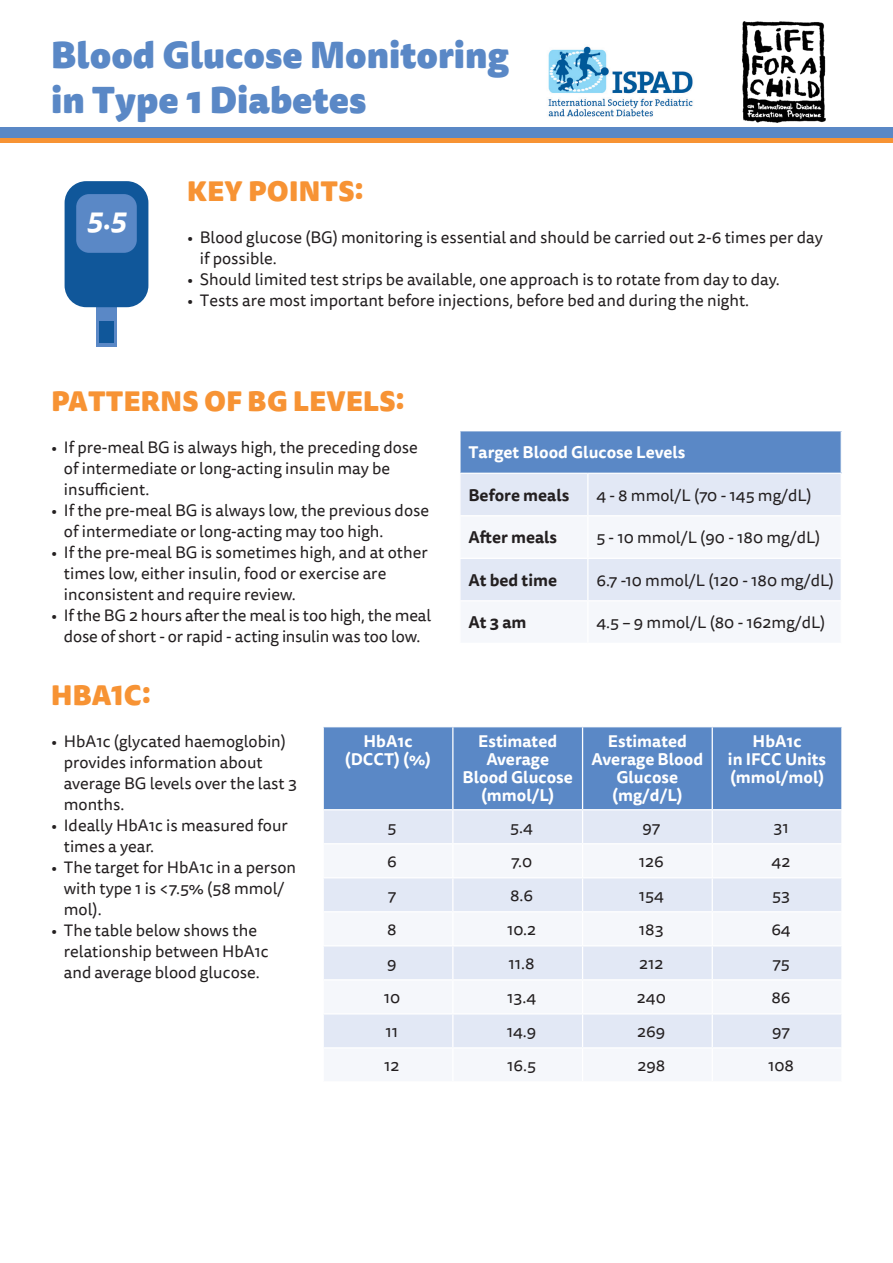
<style>
.page{position:relative;width:893px;height:1263px;background:#fff}
.page>*{position:absolute;margin:0;border:0;box-sizing:border-box;transform-origin:0 0}
.t1{font:900 36px/45px "Tisa Sans OT";color:#5a88c6}
.t2{font:italic 700 29.7px "Tisa Sans OT";color:#fff}
.t3{font:900 27px "Tisa Sans OT";letter-spacing:.01em;color:#f79334}
.t4{font:16.5px/21px "Tisa Sans OT";color:#231f20}
.t5{font:700 16.5px/18px "Tisa Sans OT";color:#fff;text-align:center}
.t6{font:700 16.5px "Tisa Sans OT";color:#231f20}
</style>
<div class="page">
<img style="left:536px;top:46px;width:170px;height:82px">
<div style="left:0;top:133px;width:893px;height:9px;background:#f79334"></div>
<div style="left:0;top:128px;width:893px;height:10px;background:#5a88c6"></div>
<img style="left:742px;top:22px;width:83px;height:101px">
<div style="left:460px;top:431px;width:381px;height:42px;background:#5a88c6"></div>
<div style="left:461px;top:474px;width:380px;height:41px;background:#e2e8f5"></div>
<div style="left:461px;top:559px;width:380px;height:41px;background:#e2e8f5"></div>
<hr style="left:587px;top:474px;width:1px;height:41px;background:#fff">
<hr style="left:587px;top:559px;width:1px;height:41px;background:#fff">
<hr style="left:459px;top:431px;width:2px;height:42px;background:#fff">
<div style="left:324px;top:727px;width:517px;height:82px;background:#5a88c6"></div>
<div style="left:324px;top:810px;width:517px;height:33px;background:#e2e8f5"></div>
<svg style="left:324px;top:878px;width:517px;height:169px;fill:#e2e8f5"></svg>
<hr style="left:452px;top:727px;width:1px;height:82px;background:#fff">
<hr style="left:452px;top:810px;width:1px;height:33px;background:#fff">
<hr style="left:582px;top:810px;width:1px;height:33px;background:#fff">
<hr style="left:712px;top:810px;width:1px;height:33px;background:#fff">
<hr style="left:452px;top:878px;width:1px;height:33px;background:#fff">
<hr style="left:582px;top:878px;width:1px;height:33px;background:#fff">
<hr style="left:712px;top:878px;width:1px;height:33px;background:#fff">
<hr style="left:323px;top:911px;width:130px;height:1px;background:#fff">
<hr style="left:453px;top:911px;width:130px;height:1px;background:#fff">
<hr style="left:452px;top:912px;width:1px;height:33px;background:#fff">
<hr style="left:583px;top:911px;width:129px;height:1px;background:#fff">
<hr style="left:582px;top:912px;width:1px;height:33px;background:#fff">
<hr style="left:712px;top:911px;width:131px;height:1px;background:#fff">
<hr style="left:712px;top:912px;width:1px;height:33px;background:#fff">
<hr style="left:323px;top:945px;width:130px;height:1px;background:#fff">
<hr style="left:453px;top:945px;width:130px;height:1px;background:#fff">
<hr style="left:452px;top:946px;width:1px;height:33px;background:#fff">
<hr style="left:583px;top:945px;width:129px;height:1px;background:#fff">
<hr style="left:582px;top:946px;width:1px;height:33px;background:#fff">
<hr style="left:712px;top:945px;width:131px;height:1px;background:#fff">
<hr style="left:712px;top:946px;width:1px;height:33px;background:#fff">
<hr style="left:323px;top:979px;width:130px;height:1px;background:#fff">
<hr style="left:453px;top:979px;width:130px;height:1px;background:#fff">
<hr style="left:452px;top:980px;width:1px;height:33px;background:#fff">
<hr style="left:583px;top:979px;width:129px;height:1px;background:#fff">
<hr style="left:582px;top:980px;width:1px;height:33px;background:#fff">
<hr style="left:712px;top:979px;width:131px;height:1px;background:#fff">
<hr style="left:712px;top:980px;width:1px;height:33px;background:#fff">
<hr style="left:323px;top:1013px;width:130px;height:1px;background:#fff">
<hr style="left:453px;top:1013px;width:130px;height:1px;background:#fff">
<hr style="left:452px;top:1014px;width:1px;height:33px;background:#fff">
<hr style="left:583px;top:1013px;width:129px;height:1px;background:#fff">
<hr style="left:582px;top:1014px;width:1px;height:33px;background:#fff">
<hr style="left:712px;top:1013px;width:131px;height:1px;background:#fff">
<hr style="left:712px;top:1014px;width:1px;height:33px;background:#fff">
<hr style="left:582px;top:727px;width:1px;height:82px;background:#fff">
<hr style="left:712px;top:727px;width:1px;height:82px;background:#fff">
<div style="left:96px;top:299px;width:21px;height:48px;background:#5a88c6"></div>
<div style="left:65px;top:181px;width:83px;height:126px;background:#10579a;border-radius:22px"></div>
<div style="left:76px;top:194px;width:61px;height:59px;background:#5a88c6;border-radius:13px"></div>
<div style="left:99px;top:321px;width:15px;height:21px;background:#10579a"></div>
<p class="t1" style="left:51px;top:34px;width:460px">Blood Glucose Monitoring in Type 1 Diabetes</p>
<p class="t2" style="left:87px;top:199px;width:41px">5.5</p>
<p class="t3" style="left:187px;top:173px;width:178px">KEY POINTS:</p>
<p class="t4" style="left:200px;top:228px;width:624px;text-indent:-13px">• Blood glucose (BG) monitoring is essential and should be carried out 2-6 times per day if possible.</p>
<p class="t4" style="left:187px;top:270px;width:594px">• Should limited test strips be available, one approach is to rotate from day to day.</p>
<p class="t4" style="left:187px;top:291px;width:564px">• Tests are most important before injections, before bed and during the night.</p>
<p class="t3" style="left:51px;top:383px;width:355px">PATTERNS OF BG LEVELS:</p>
<p class="t4" style="left:64px;top:438px;width:355px;text-indent:-13px">• If pre-meal BG is always high, the preceding dose of intermediate or long-acting insulin may be insufficient.</p>
<p class="t4" style="left:64px;top:501px;width:367px;text-indent:-13px">• If the pre-meal BG is always low, the previous dose of intermediate or long-acting may too high.</p>
<p class="t4" style="left:64px;top:543px;width:365px;text-indent:-13px">• If the pre-meal BG is sometimes high, and at other times low, either insulin, food or exercise are inconsistent and require review.</p>
<p class="t4" style="left:51px;top:606px;width:382px;text-align:center">• If the BG 2 hours after the meal is too high, the meal dose of short - or rapid - acting insulin was too low.</p>
<p class="t3" style="left:51px;top:677px;width:102px">HBA1C:</p>
<p class="t4" style="left:64px;top:732px;width:235px;text-indent:-13px">• HbA1c (glycated haemoglobin) provides information about average BG levels over the last 3 months.</p>
<p class="t4" style="left:64px;top:816px;width:226px;text-indent:-13px">• Ideally HbA1c is measured four times a year.</p>
<p class="t4" style="left:64px;top:858px;width:234px;text-indent:-13px">• The target for HbA1c in a person with type 1 is &lt;7.5% (58 mmol/ mol).</p>
<p class="t4" style="left:64px;top:921px;width:206px;text-indent:-13px">• The table below shows the relationship between HbA1c and average blood glucose.</p>
<p class="t5" style="left:468px;top:444px;width:218px">Target Blood Glucose Levels</p>
<p class="t6" style="left:468px;top:484px;width:103px">Before meals</p>
<p class="t4" style="left:596px;top:485px;width:217px">4 - 8 mmol/L (70 - 145 mg/dL)</p>
<p class="t6" style="left:468px;top:527px;width:90px">After meals</p>
<p class="t4" style="left:596px;top:528px;width:225px">5 - 10 mmol/L (90 - 180 mg/dL)</p>
<p class="t6" style="left:468px;top:569px;width:90px">At bed time</p>
<p class="t4" style="left:596px;top:570px;width:239px">6.7 -10 mmol/L (120 - 180 mg/dL)</p>
<p class="t6" style="left:468px;top:612px;width:60px">At 3 am</p>
<p class="t4" style="left:596px;top:613px;width:230px">4.5 – 9 mmol/L (80 - 162mg/dL)</p>
<p class="t5" style="left:345px;top:733px;width:88px">HbA1c (DCCT) (%)</p>
<p class="t5" style="left:462px;top:733px;width:112px">Estimated<br>Average<br>Blood Glucose (mmol/L)</p>
<p class="t5" style="left:592px;top:733px;width:113px">Estimated<br>Average Blood<br>Glucose (mg/d/L)</p>
<p class="t5" style="left:728px;top:733px;width:100px">HbA1c<br>in IFCC Units (mmol/mol)</p>
<p class="t4" style="left:387px;top:817px;width:10px">5</p>
<p class="t4" style="left:510px;top:817px;width:24px">5.4</p>
<p class="t4" style="left:642px;top:817px;width:19px">97</p>
<p class="t4" style="left:773px;top:817px;width:17px">31</p>
<p class="t4" style="left:387px;top:851px;width:11px">6</p>
<p class="t4" style="left:511px;top:851px;width:23px">7.0</p>
<p class="t4" style="left:639px;top:851px;width:26px">126</p>
<p class="t4" style="left:772px;top:851px;width:20px">42</p>
<p class="t4" style="left:388px;top:886px;width:10px">7</p>
<p class="t4" style="left:510px;top:886px;width:25px">8.6</p>
<p class="t4" style="left:639px;top:886px;width:27px">154</p>
<p class="t4" style="left:772px;top:886px;width:19px">53</p>
<p class="t4" style="left:387px;top:920px;width:11px">8</p>
<p class="t4" style="left:507px;top:920px;width:31px">10.2</p>
<p class="t4" style="left:639px;top:920px;width:26px">183</p>
<p class="t4" style="left:771px;top:920px;width:21px">64</p>
<p class="t4" style="left:387px;top:954px;width:11px">9</p>
<p class="t4" style="left:509px;top:954px;width:28px">11.8</p>
<p class="t4" style="left:639px;top:954px;width:26px">212</p>
<p class="t4" style="left:772px;top:954px;width:19px">75</p>
<p class="t4" style="left:384px;top:988px;width:18px">10</p>
<p class="t4" style="left:507px;top:988px;width:31px">13.4</p>
<p class="t4" style="left:637px;top:988px;width:30px">240</p>
<p class="t4" style="left:771px;top:988px;width:21px">86</p>
<p class="t4" style="left:386px;top:1022px;width:14px">11</p>
<p class="t4" style="left:507px;top:1022px;width:31px">14.9</p>
<p class="t4" style="left:637px;top:1022px;width:30px">269</p>
<p class="t4" style="left:772px;top:1022px;width:19px">97</p>
<p class="t4" style="left:384px;top:1056px;width:17px">12</p>
<p class="t4" style="left:507px;top:1056px;width:30px">16.5</p>
<p class="t4" style="left:637px;top:1056px;width:30px">298</p>
<p class="t4" style="left:768px;top:1056px;width:27px">108</p>
</div>
